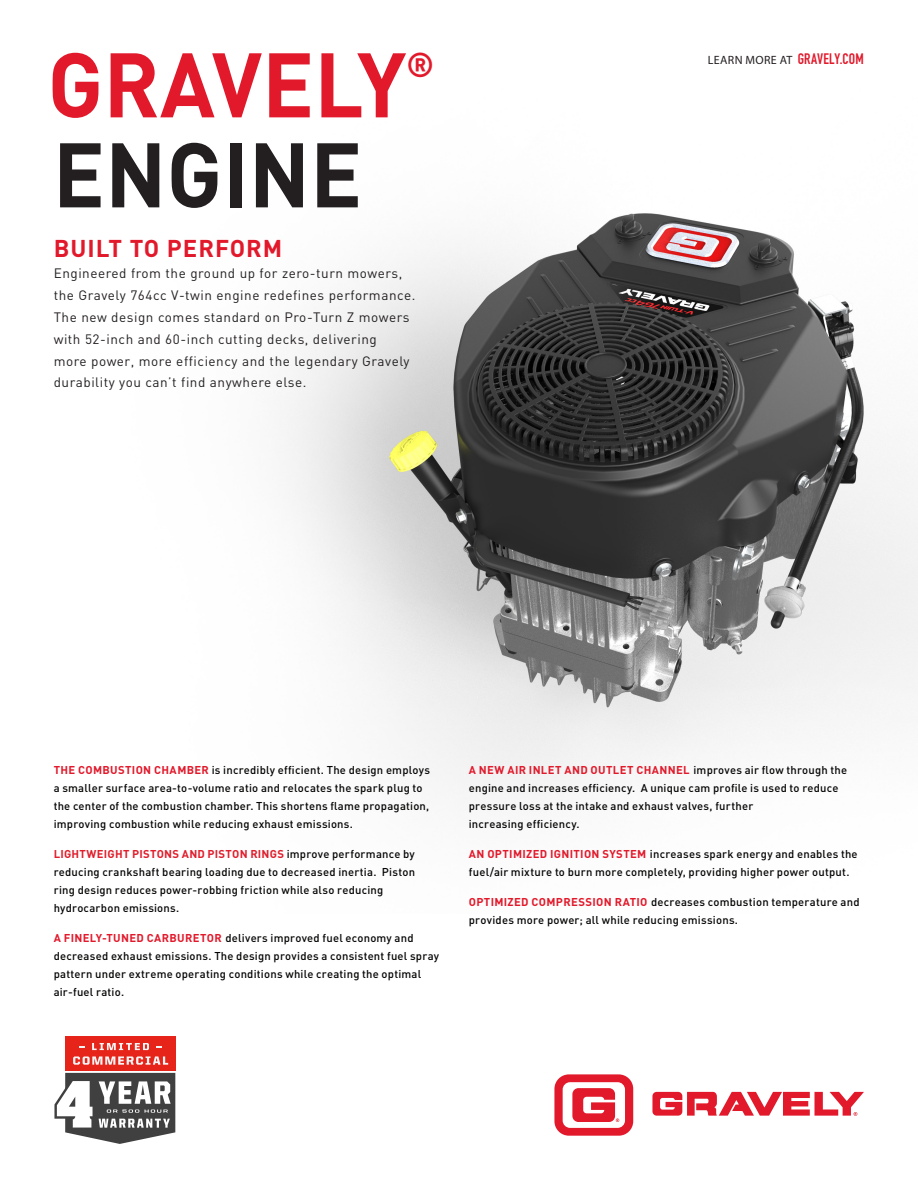
<style>
.page{position:relative;width:918px;height:1188px;background:#fff}
.page>*{position:absolute;margin:0;border:0;box-sizing:border-box;transform-origin:0 0}
.t1{font:700 90px "DIN";color:#e2192b;scale:.96 1}
.t2{font:700 90px "DIN";color:#231f20;scale:.96 1}
.t3{font:700 34.05px "DIN";color:#e2192b;scale:.96 1}
.t4{font:700 24px "DIN";letter-spacing:.04em;color:#e2192b}
.t5{font:13.5px/21.8px "DIN";letter-spacing:.04em;color:#231f20}
.t6{font:12px "Myriad Pro";letter-spacing:.03em;color:#231f20}
.t7{font:500 11.25px/18px "DIN";letter-spacing:.02em;color:#040503}
.s1{font-family:"DIN Condensed";font-weight:700;font-size:15px;color:#e2192b}
.s2{font-weight:700;color:#e2192b}
.s3{font-weight:700;color:#e01e2c}
</style>
<div class="page">
<img style="left:280px;top:213px;width:638px;height:586px">
<svg style="left:652px;top:1092px;width:212px;height:24px"></svg>
<svg style="left:554px;top:1074px;width:79px;height:62px"></svg>
<div style="left:65px;top:1036px;width:110px;height:35px;background:#e72419"></div>
<svg style="left:92px;top:1043px;width:57px;height:7px"></svg>
<svg style="left:73px;top:1056px;width:95px;height:9px"></svg>
<svg style="left:54px;top:1073px;width:121px;height:71px"></svg>
<p class="t1" style="left:48px;top:26px;width:375px">GRAVELY</p>
<p class="t3" style="left:406px;top:42px;width:30px">®</p>
<p class="t2" style="left:53px;top:116px;width:324px">ENGINE</p>
<p class="t4" style="left:54px;top:232px;width:230px">BUILT TO PERFORM</p>
<p class="t5" style="left:54px;top:262px;width:363px">Engineered from the ground up for zero-turn mowers, the Gravely 764cc V-twin engine redefines performance.<br>The new design comes standard on Pro-Turn Z mowers with 52-inch and 60-inch cutting decks, delivering<br>more power, more efficiency and the legendary Gravely durability you can’t find anywhere else.</p>
<p class="t6" style="left:708px;top:53px;width:157px">LEARN MORE AT <span class="s1">GRAVELY.COM</span></p>
<p class="t7" style="left:54px;top:761px;width:378px"><span class="s2">THE COMBUSTION CHAMBER</span> is incredibly efficient. The design employs a smaller surface area-to-volume ratio and relocates the spark plug to the center of the combustion chamber. This shortens flame propagation, improving combustion while reducing exhaust emissions.</p>
<p class="t7" style="left:54px;top:845px;width:363px"><span class="s3">LIGHTWEIGHT PISTONS AND PISTON RINGS</span> improve performance by reducing crankshaft bearing loading due to decreased inertia. Piston ring design reduces power-robbing friction while also reducing hydrocarbon emissions.</p>
<p class="t7" style="left:54px;top:929px;width:387px"><span class="s2">A FINELY-TUNED CARBURETOR</span> delivers improved fuel economy and decreased exhaust emissions. The design provides a consistent fuel spray pattern under extreme operating conditions while creating the optimal air-fuel ratio.</p>
<p class="t7" style="left:469px;top:761px;width:380px"><span class="s2">A NEW AIR INLET AND OUTLET CHANNEL</span> improves air flow through the engine and increases efficiency. A unique cam profile is used to reduce pressure loss at the intake and exhaust valves, further<br>increasing efficiency.</p>
<p class="t7" style="left:469px;top:845px;width:390px"><span class="s2">AN OPTIMIZED IGNITION SYSTEM</span> increases spark energy and enables the fuel/air mixture to burn more completely, providing higher power output.</p>
<p class="t7" style="left:469px;top:893px;width:392px"><span class="s2">OPTIMIZED COMPRESSION RATIO</span> decreases combustion temperature and provides more power; all while reducing emissions.</p>
</div>
